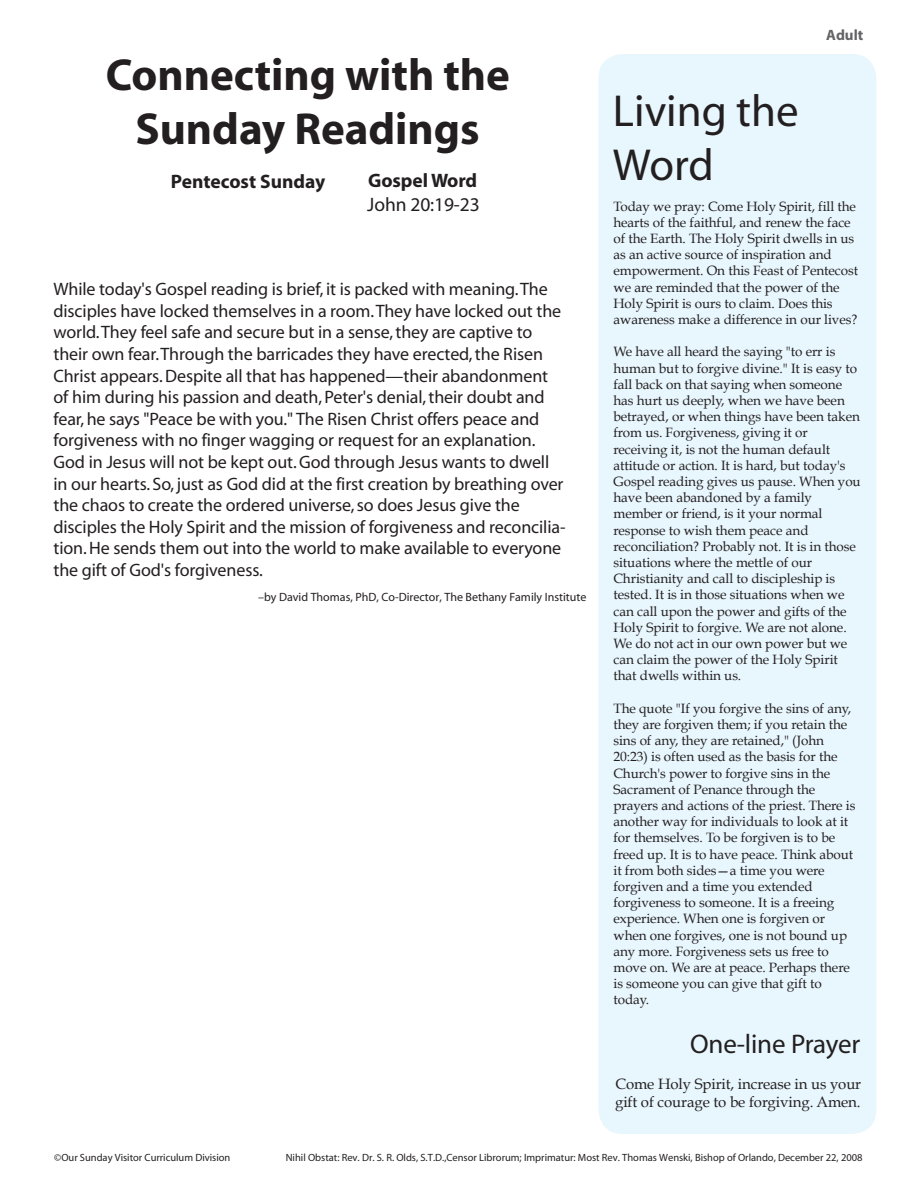
<style>
.page{position:relative;width:918px;height:1188px;background:#fff}
.page>*{position:absolute;margin:0;border:0;box-sizing:border-box;transform-origin:0 0}
.t1{font:700 45px/54px "Myriad";color:#231f20;text-align:center}
.t2{font:45px/54px "Myriad";color:#231f20}
.t3{font:27px "Myriad";letter-spacing:-.005em;color:#231f20}
.t4{font:700 19.5px "Myriad";letter-spacing:-.005em;color:#231f20}
.t5{font:19.5px "Myriad";letter-spacing:-.005em;color:#231f20}
.t6{font:18px/21.6px "Myriad";letter-spacing:-.005em;color:#231f20}
.t7{font:15px/18px "Book Antiqua";letter-spacing:-.005em;color:#231f20}
.t8{font:700 15px "Myriad";color:#636366}
.t9{font:13.5px/16.2px "Book Antiqua";letter-spacing:-.005em;color:#231f20}
.t10{font:12px "Myriad";color:#231f20}
.t11{font:10.5px "Myriad";color:#231f20}
</style>
<div class="page">
<div style="left:598px;top:54px;width:278px;height:1080px;background:#e8f6fd;border-radius:24px"></div>
<h1 class="t1" style="left:106px;top:50px;width:406px">Connecting with the<br>Sunday Readings</h1>
<h3 class="t4" style="left:171px;top:171px;width:156px">Pentecost Sunday</h3>
<h3 class="t4" style="left:368px;top:171px;width:111px">Gospel Word</h3>
<h3 class="t5" style="left:367px;top:195px;width:114px">John 20:19-23</h3>
<p class="t6" style="left:53px;top:279px;width:514px">While today's Gospel reading is brief, it is packed with meaning. The disciples have locked themselves in a room. They have locked out the world. They feel safe and secure but in a sense, they are captive to their own fear. Through the barricades they have erected, the Risen Christ appears. Despite all that has happened—their abandonment of him during his passion and death, Peter's denial, their doubt and fear, he says "Peace be with you." The Risen Christ offers peace and forgiveness with no finger wagging or request for an explanation.<br>God in Jesus will not be kept out. God through Jesus wants to dwell in our hearts. So, just as God did at the first creation by breathing over the chaos to create the ordered universe, so does Jesus give the disciples the Holy Spirit and the mission of forgiveness and reconcilia&shy;tion. He sends them out into the world to make available to everyone the gift of God's forgiveness.</p>
<p class="t10" style="left:258px;top:591px;width:330px">–by David Thomas, PhD, Co-Director, The Bethany Family Institute</p>
<h1 class="t2" style="left:613px;top:85px;width:187px">Living the<br>Word</h1>
<p class="t8" style="left:826px;top:28px;width:39px">Adult</p>
<p class="t9" style="left:613px;top:198px;width:246px">Today we pray: Come Holy Spirit, fill the hearts of the faithful, and renew the face of the Earth. The Holy Spirit dwells in us as an active source of inspiration and empowerment. On this Feast of Pentecost we are reminded that the power of the Holy Spirit is ours to claim. Does this awareness make a difference in our lives?</p>
<p class="t9" style="left:613px;top:344px;width:249px">We have all heard the saying "to err is human but to forgive divine." It is easy to fall back on that saying when someone has hurt us deeply, when we have been betrayed, or when things have been taken from us. Forgiveness, giving it or receiving it, is not the human default attitude or action. It is hard, but today's Gospel reading gives us pause. When you have been abandoned by a family member or friend, is it your normal response to wish them peace and reconciliation? Probably not. It is in those situations where the mettle of our Christianity and call to discipleship is tested. It is in those situations when we can call upon the power and gifts of the Holy Spirit to forgive. We are not alone.<br>We do not act in our own power but we can claim the power of the Holy Spirit that dwells within us.</p>
<p class="t9" style="left:613px;top:700px;width:244px">The quote "If you forgive the sins of any, they are forgiven them; if you retain the sins of any, they are retained," (John 20:23) is often used as the basis for the Church's power to forgive sins in the Sacrament of Penance through the prayers and actions of the priest. There is another way for individuals to look at it for themselves. To be forgiven is to be freed up. It is to have peace. Think about it from both sides—a time you were forgiven and a time you extended forgiveness to someone. It is a freeing experience. When one is forgiven or when one forgives, one is not bound up any more. Forgiveness sets us free to move on. We are at peace. Perhaps there is someone you can give that gift to today.</p>
<h2 class="t3" style="left:690px;top:1031px;width:172px">One-line Prayer</h2>
<p class="t7" style="left:615px;top:1075px;width:248px">Come Holy Spirit, increase in us your gift of courage to be forgiving. Amen.</p>
<p class="t11" style="left:54px;top:1152px;width:178px">©Our Sunday Visitor Curriculum Division</p>
<p class="t11" style="left:286px;top:1152px;width:578px">Nihil Obstat: Rev. Dr. S. R. Olds, S.T.D.,Censor Librorum; Imprimatur: Most Rev. Thomas Wenski, Bishop of Orlando, December 22, 2008</p>
</div>
